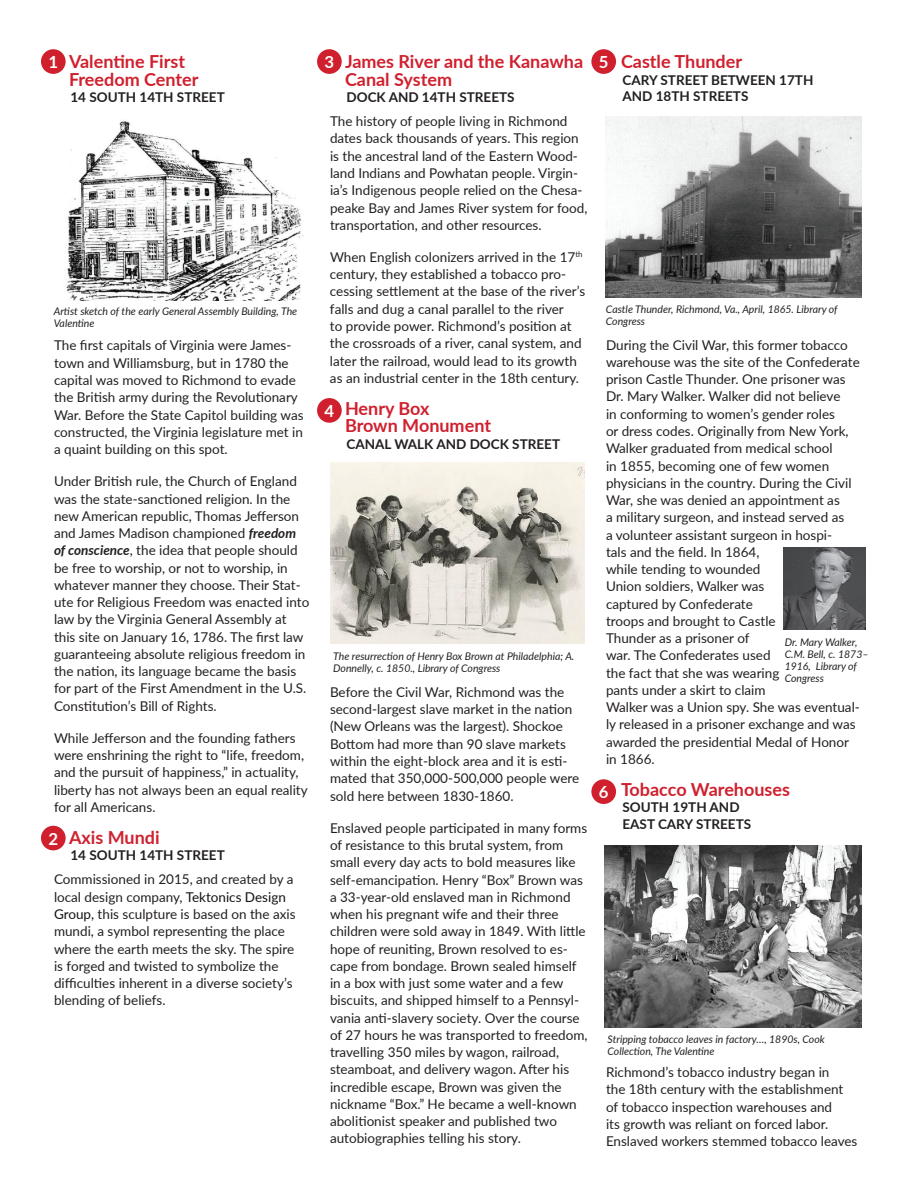
<style>
.page{position:relative;width:918px;height:1188px;background:#fff}
.page>*{position:absolute;margin:0;border:0;box-sizing:border-box;transform-origin:0 0}
.t1{font:700 18px/17.2px "Lato";color:#d0202e}
.t2{font:700 16.65px "Lato";color:#fff}
.t3{font:13.5px/17.2px "Lato";color:#231f20}
.t4{font:700 13.5px/16.5px "Lato";color:#231f20}
.t5{font:italic 10.5px/12px "Lato";color:#231f20}
.s1{font-weight:700;font-style:italic}
.s2{color:#131212}
</style>
<div class="page">
<div style="left:40px;top:48px;width:27px;height:27px;background:#d0202e;border-radius:50%"></div>
<div style="left:38px;top:46px;width:30px;height:31px;border:3px solid #fff;border-radius:50%"></div>
<div style="left:40px;top:824px;width:27px;height:28px;background:#d0202e;border-radius:50%"></div>
<div style="left:38px;top:823px;width:30px;height:30px;border:3px solid #fff;border-radius:50%"></div>
<div style="left:316px;top:397px;width:27px;height:27px;background:#d0202e;border-radius:50%"></div>
<div style="left:314px;top:395px;width:31px;height:31px;border:3px solid #fff;border-radius:50%"></div>
<div style="left:316px;top:48px;width:27px;height:27px;background:#d0202e;border-radius:50%"></div>
<div style="left:314px;top:46px;width:31px;height:31px;border:3px solid #fff;border-radius:50%"></div>
<div style="left:590px;top:48px;width:27px;height:27px;background:#d0202e;border-radius:50%"></div>
<div style="left:589px;top:46px;width:30px;height:31px;border:3px solid #fff;border-radius:50%"></div>
<div style="left:590px;top:778px;width:27px;height:27px;background:#d0202e;border-radius:50%"></div>
<div style="left:589px;top:777px;width:30px;height:30px;border:3px solid #fff;border-radius:50%"></div>
<img style="left:66px;top:121px;width:238px;height:179px">
<img style="left:330px;top:462px;width:255px;height:182px">
<img style="left:606px;top:116px;width:255px;height:181px">
<img style="left:783px;top:548px;width:82px;height:82px">
<img style="left:605px;top:846px;width:256px;height:181px">
<p class="t2" style="left:48px;top:50px;width:11px">1</p>
<h1 class="t1" style="left:69px;top:53px;width:131px">Valentine First<br>Freedom Center</h1>
<p class="t4" style="left:70px;top:88px;width:156px">14 SOUTH 14TH STREET</p>
<p class="t5" style="left:54px;top:305px;width:245px">Artist sketch of the early General Assembly Building, The<br>Valentine</p>
<p class="t3" style="left:54px;top:336px;width:251px">The first capitals of Virginia were James&shy;town and Williamsburg, but in 1780 the capital was moved to Richmond to evade the British army during the Revolutionary War. Before the State Capitol building was constructed, the Virginia legislature met in a quaint building on this spot.</p>
<p class="t3" style="left:54px;top:472px;width:257px">Under British rule, the Church of England was the state-sanctioned religion. In the new American republic, Thomas Jefferson and James Madison championed <span class="s1">freedom of conscience</span>, the idea that people should be free to worship, or not to worship, in whatever manner they choose. Their Stat&shy;ute for Religious Freedom was enacted into law by the Virginia General Assembly at this site on January 16, 1786. The first law guaranteeing absolute religious freedom in the nation, its language became the basis for part of the First Amendment in the U.S.<br>Constitution’s Bill of Rights.</p>
<p class="t3" style="left:54px;top:729px;width:255px">While Jefferson and the founding fathers were enshrining the right to “life, freedom, and the pursuit of happiness,” in actuality, liberty has not always been an equal reality for all Americans.</p>
<h1 class="t1" style="left:69px;top:828px;width:92px">Axis Mundi</h1>
<p class="t4" style="left:70px;top:847px;width:156px">14 SOUTH 14TH STREET</p>
<p class="t3" style="left:54px;top:870px;width:243px">Commissioned in 2015, and created by a local design company, <span class="s2">Tektonics Design Group,</span> this sculpture is based on the axis mundi, a symbol representing the place where the earth meets the sky. The spire is forged and twisted to symbolize the difficulties inherent in a diverse society’s blending of beliefs.</p>
<p class="t2" style="left:48px;top:826px;width:11px">2</p>
<h1 class="t1" style="left:345px;top:53px;width:240px">James River and the Kanawha<br>Canal System</h1>
<p class="t4" style="left:346px;top:88px;width:170px">DOCK AND 14TH STREETS</p>
<p class="t3" style="left:330px;top:112px;width:259px">The history of people living in Richmond dates back thousands of years. This region is the ancestral land of the Eastern Wood&shy;land Indians and Powhatan people. Virgin&shy;ia’s Indigenous people relied on the Chesa&shy;peake Bay and James River system for food, transportation, and other resources.</p>
<p class="t3" style="left:330px;top:248px;width:257px">When English colonizers arrived in the 17<sup>th </sup>century, they established a tobacco pro&shy;cessing settlement at the base of the river’s falls and dug a canal parallel to the river<br>to provide power. Richmond’s position at the crossroads of a river, canal system, and later the railroad, would lead to its growth as an industrial center in the 18th century.</p>
<h1 class="t1" style="left:345px;top:399px;width:148px">Henry Box<br>Brown Monument</h1>
<p class="t4" style="left:346px;top:435px;width:215px">CANAL WALK AND DOCK STREET</p>
<h1 class="t1" style="left:621px;top:53px;width:123px">Castle Thunder</h1>
<p class="t4" style="left:622px;top:71px;width:192px">CARY STREET BETWEEN 17TH<br>AND 18TH STREETS</p>
<p class="t2" style="left:325px;top:50px;width:11px">3</p>
<p class="t2" style="left:599px;top:50px;width:11px">5</p>
<p class="t5" style="left:606px;top:303px;width:233px">Castle Thunder, Richmond, Va., April, 1865. Library of<br>Congress</p>
<p class="t3" style="left:606px;top:336px;width:255px">During the Civil War, this former tobacco warehouse was the site of the Confederate prison Castle Thunder. One prisoner was Dr. Mary Walker. Walker did not believe<br>in conforming to women’s gender roles<br>or dress codes. Originally from New York, Walker graduated from medical school<br>in 1855, becoming one of few women physicians in the country. During the Civil War, she was denied an appointment as<br>a military surgeon, and instead served as<br>a volunteer assistant surgeon in hospi-<br>tals and the field. In 1864,<br>while tending to wounded<br>Union soldiers, Walker was<br>captured by Confederate<br>troops and brought to Castle<br>Thunder as a prisoner of<br>war. The Confederates used<br>the fact that she was wearing<br>pants under a skirt to claim<br>Walker was a Union spy. She was eventual&shy;ly released in a prisoner exchange and was awarded the presidential Medal of Honor in 1866.</p>
<h1 class="t1" style="left:621px;top:780px;width:171px">Tobacco Warehouses</h1>
<p class="t4" style="left:622px;top:799px;width:130px">SOUTH 19TH AND<br>EAST CARY STREETS</p>
<p class="t2" style="left:325px;top:399px;width:11px">4</p>
<p class="t5" style="left:785px;top:636px;width:85px">Dr. Mary Walker,<br>C.M. Bell, c. 1873–<br>1916, Library of<br>Congress</p>
<p class="t5" style="left:333px;top:649px;width:243px">The resurrection of Henry Box Brown at Philadelphia; A.<br>Donnelly, c. 1850., Library of Congress</p>
<p class="t3" style="left:330px;top:683px;width:251px">Before the Civil War, Richmond was the second-largest slave market in the nation (New Orleans was the largest). Shockoe Bottom had more than 90 slave markets within the eight-block area and it is esti&shy;mated that 350,000-500,000 people were sold here between 1830-1860.</p>
<p class="t3" style="left:330px;top:819px;width:259px">Enslaved people participated in many forms of resistance to this brutal system, from small every day acts to bold measures like self-emancipation. Henry “Box” Brown was a 33-year-old enslaved man in Richmond when his pregnant wife and their three children were sold away in 1849. With little hope of reuniting, Brown resolved to es&shy;cape from bondage. Brown sealed himself in a box with just some water and a few biscuits, and shipped himself to a Pennsyl&shy;vania anti-slavery society. Over the course of 27 hours he was transported to freedom, travelling 350 miles by wagon, railroad, steamboat, and delivery wagon. After his incredible escape, Brown was given the nickname “Box.” He became a well-known abolitionist speaker and published two autobiographies telling his story.</p>
<p class="t2" style="left:599px;top:780px;width:11px">6</p>
<p class="t5" style="left:608px;top:1033px;width:219px">Stripping tobacco leaves in factory…, 1890s, Cook<br>Collection, The Valentine</p>
<p class="t3" style="left:606px;top:1063px;width:253px">Richmond’s tobacco industry began in<br>the 18th century with the establishment of tobacco inspection warehouses and<br>its growth was reliant on forced labor.<br>Enslaved workers stemmed tobacco leaves</p>
</div>
